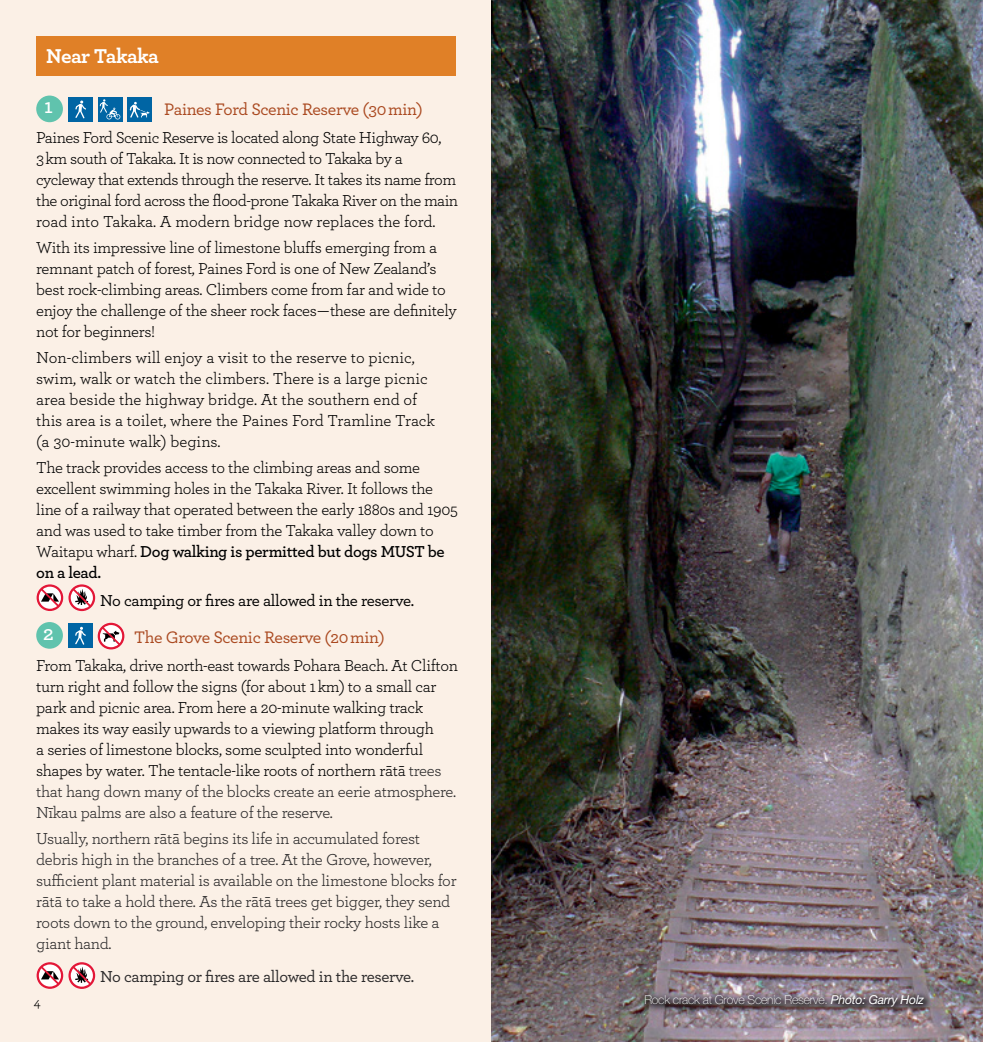
<style>
.page{position:relative;width:983px;height:1042px;background:#fff}
.page>*{position:absolute;margin:0;border:0;box-sizing:border-box;transform-origin:0 0}
.t1{font:700 21px "Archer";letter-spacing:-.025em;color:#fff}
.t2{font:600 21px "Archer";color:#fff}
.t3{font:500 17.5px "Archer";letter-spacing:-.02em;color:#aa4920}
.t4{font:16.62px/21px "Archer";letter-spacing:-.02em;color:#000}
.t5{font:16.62px/21px "Archer";letter-spacing:-.02em;color:#292829}
.t6{font:16.62px/21px "Archer";color:#000}
.t7{font:500 16.62px "Archer";letter-spacing:-.02em;color:#000}
.t8{font:500 16.62px "Archer";letter-spacing:-.02em;color:#292829}
.t9{font:14px "Archer";color:#000}
.t10{font:100 12.25px "Helvetica Neue LT Pro";letter-spacing:-.02em;color:#fff}
.s1{font-weight:600}
.s2{color:#292829}
.s3{font-family:"Helvetica Neue LT Std";font-weight:400;font-style:italic}
</style>
<div class="page">
<div style="left:0;top:0;width:491px;height:1042px;background:#fbf0e6"></div>
<img style="left:491px;top:0;width:491px;height:1042px">
<div style="left:36px;top:96px;width:27px;height:26px;background:#60c3ad;border-radius:50%"></div>
<div style="left:68px;top:97px;width:25px;height:25px;background:#0065a4"></div>
<svg style="left:75px;top:101px;width:11px;height:17px"></svg>
<div style="left:98px;top:97px;width:24px;height:25px;background:#0065a4"></div>
<svg style="left:100px;top:99px;width:21px;height:21px"></svg>
<div style="left:127px;top:97px;width:25px;height:25px;background:#0065a4"></div>
<svg style="left:130px;top:102px;width:19px;height:16px"></svg>
<svg style="left:37px;top:584px;width:58px;height:27px"></svg>
<div style="left:36px;top:622px;width:27px;height:27px;background:#60c3ad;border-radius:50%"></div>
<div style="left:68px;top:623px;width:25px;height:25px;background:#0065a4"></div>
<svg style="left:75px;top:627px;width:11px;height:18px"></svg>
<svg style="left:97px;top:622px;width:28px;height:28px"></svg>
<svg style="left:98px;top:623px;width:26px;height:26px"></svg>
<svg style="left:37px;top:962px;width:58px;height:27px"></svg>
<div style="left:640px;top:991px;width:292px;height:25px;background:#000;opacity:.75"></div>
<div style="left:36px;top:36px;width:419px;height:40px;background:#e08027"></div>
<p class="t1" style="left:46px;top:39px;width:114px">Near Takaka</p>
<p class="t2" style="left:44px;top:91px;width:10px">1</p>
<p class="t3" style="left:164px;top:97px;width:260px">Paines Ford Scenic Reserve (30 min)</p>
<p class="t4" style="left:36px;top:127px;width:423px">Paines Ford Scenic Reserve is located along State Highway 60,<br>3 km south of Takaka. It is now connected to Takaka by a cycleway that extends through the reserve. It takes its name from the original ford across the flood-prone Takaka River on the main road into Takaka. A modern bridge now replaces the ford.</p>
<p class="t4" style="left:36px;top:237px;width:422px">With its impressive line of limestone bluffs emerging from a remnant patch of forest, Paines Ford is one of New Zealand’s best rock-climbing areas. Climbers come from far and wide to enjoy the challenge of the sheer rock faces — these are definitely not for beginners!</p>
<p class="t6" style="left:36px;top:347px;width:400px">Non-climbers will enjoy a visit to the reserve to picnic, swim, walk or watch the climbers. There is a large picnic area beside the highway bridge. At the southern end of this area is a toilet, where the Paines Ford Tramline Track (a 30‑minute walk) begins.</p>
<p class="t4" style="left:36px;top:456px;width:423px">The track provides access to the climbing areas and some excellent swimming holes in the Takaka River. It follows the line of a railway that operated between the early 1880s and 1905 and was used to take timber from the Takaka valley down to Waitapu wharf. <span class="s1">Dog walking is permitted but dogs MUST be on a lead.</span></p>
<p class="t7" style="left:100px;top:589px;width:315px">No camping or fires are allowed in the reserve.</p>
<p class="t2" style="left:43px;top:617px;width:12px">2</p>
<p class="t3" style="left:134px;top:624px;width:252px">The Grove Scenic Reserve (20 min)</p>
<p class="t4" style="left:36px;top:654px;width:423px">From Takaka, drive north-east towards Pohara Beach. At Clifton turn right and follow the signs (for about 1 km) to a small car park and picnic area. From here a 20-minute walking track makes its way easily upwards to a viewing platform through<br>a series of limestone blocks, some sculpted into wonderful shapes by water. The tentacle-like roots of northern rātā <span class="s2">trees that hang down many of the blocks create an eerie atmosphere.<br>Nīkau palms are also a feature of the reserve.</span></p>
<p class="t5" style="left:36px;top:827px;width:421px">Usually, northern rātā begins its life in accumulated forest debris high in the branches of a tree. At the Grove, however, sufficient plant material is available on the limestone blocks for rātā to take a hold there. As the rātā trees get bigger, they send roots down to the ground, enveloping their rocky hosts like a giant hand.</p>
<p class="t8" style="left:100px;top:964px;width:315px">No camping or fires are allowed in the reserve.</p>
<p class="t9" style="left:34px;top:992px;width:8px">4</p>
<p class="t10" style="left:644px;top:992px;width:281px">Rock crack at Grove Scenic Reserve. <span class="s3">Photo: Garry Holz</span></p>
</div>
